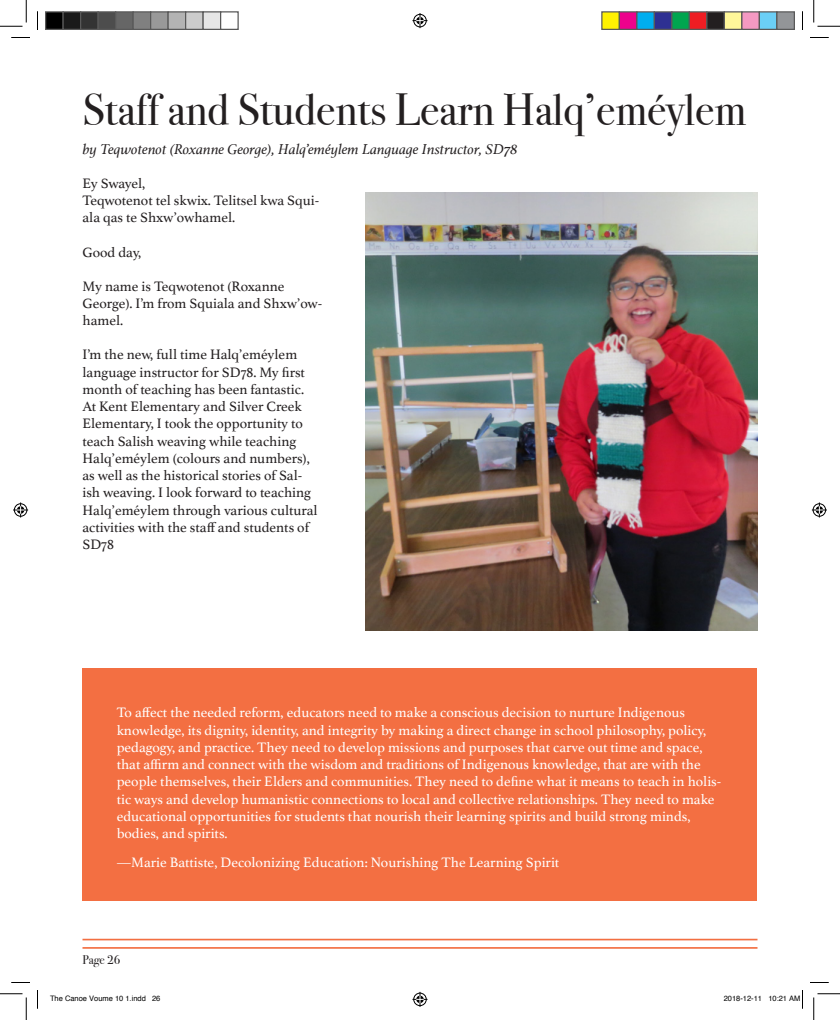
<style>
.page{position:relative;width:840px;height:1020px;background:#fff}
.page>*{position:absolute;margin:0;border:0;box-sizing:border-box;transform-origin:0 0}
.Story_Heading{font:45px "Bodoni Svty Two ITCTT";color:#231f20}
.Author{font:italic 15px "Athelas";color:#231f20}
.t1{font:14.38px/17.2px "Athelas";color:#fff}
._2_Column_Paragraph{font:14.38px/17.2px "Athelas";color:#231f20}
.t2{font:12.5px "Bodoni Svty Two ITCTT";color:#231f20}
.t3{font:7.5px "Helvetica";color:#000}
</style>
<div class="page">
<hr style="left:82px;top:939px;width:676px;height:1px;background:#f36f42">
<hr style="left:82px;top:947px;width:676px;height:2px;background:#f36f42">
<div style="left:82px;top:669px;width:676px;height:232px;background:#f36f42"></div>
<img style="left:365px;top:192px;width:393px;height:439px">
<svg style="left:11px;top:37px;width:19px;height:1px"></svg>
<svg style="left:810px;top:37px;width:19px;height:1px"></svg>
<svg style="left:11px;top:982px;width:19px;height:1px"></svg>
<svg style="left:810px;top:982px;width:19px;height:1px"></svg>
<svg style="left:37px;top:11px;width:1px;height:19px"></svg>
<svg style="left:37px;top:990px;width:1px;height:19px"></svg>
<svg style="left:802px;top:11px;width:1px;height:19px"></svg>
<svg style="left:0;top:0;width:27px;height:27px"></svg>
<svg style="left:0;top:994px;width:27px;height:26px"></svg>
<svg style="left:814px;top:0;width:26px;height:27px"></svg>
<svg style="left:814px;top:994px;width:26px;height:26px"></svg>
<svg style="left:412px;top:13px;width:16px;height:15px"></svg>
<svg style="left:412px;top:992px;width:16px;height:15px"></svg>
<svg style="left:13px;top:502px;width:15px;height:16px"></svg>
<svg style="left:812px;top:502px;width:15px;height:16px"></svg>
<div style="left:46px;top:12px;width:17px;height:17px;background:#000"></div>
<div style="left:45px;top:11px;width:19px;height:19px;border:1px solid #595959"></div>
<div style="left:63px;top:12px;width:18px;height:17px;background:#1a1a1a"></div>
<div style="left:62px;top:11px;width:19px;height:19px;border:1px solid #595959"></div>
<div style="left:81px;top:12px;width:17px;height:17px;background:#333"></div>
<div style="left:80px;top:11px;width:19px;height:19px;border:1px solid #595959"></div>
<div style="left:98px;top:12px;width:18px;height:17px;background:#4d4d4d"></div>
<div style="left:98px;top:11px;width:18px;height:19px;border:1px solid #595959"></div>
<div style="left:116px;top:12px;width:17px;height:17px;background:#666"></div>
<div style="left:115px;top:11px;width:19px;height:19px;border:1px solid #595959"></div>
<div style="left:133px;top:12px;width:18px;height:17px;background:#808080"></div>
<div style="left:132px;top:11px;width:19px;height:19px;border:1px solid #595959"></div>
<div style="left:151px;top:12px;width:17px;height:17px;background:#999"></div>
<div style="left:150px;top:11px;width:19px;height:19px;border:1px solid #595959"></div>
<div style="left:168px;top:12px;width:18px;height:17px;background:#b3b3b3"></div>
<div style="left:168px;top:11px;width:18px;height:19px;border:1px solid #595959"></div>
<div style="left:186px;top:12px;width:17px;height:17px;background:#ccc"></div>
<div style="left:185px;top:11px;width:19px;height:19px;border:1px solid #595959"></div>
<div style="left:203px;top:12px;width:18px;height:17px;background:#e6e6e6"></div>
<div style="left:202px;top:11px;width:19px;height:19px;border:1px solid #595959"></div>
<div style="left:220px;top:11px;width:19px;height:19px;border:1px solid #595959"></div>
<div style="left:602px;top:12px;width:17px;height:17px;background:#fff101"></div>
<div style="left:601px;top:11px;width:19px;height:19px;border:1px solid #595959"></div>
<div style="left:619px;top:12px;width:18px;height:17px;background:#ed028c"></div>
<div style="left:619px;top:11px;width:19px;height:19px;border:1px solid #595959"></div>
<div style="left:637px;top:12px;width:17px;height:17px;background:#00aeef"></div>
<div style="left:636px;top:11px;width:19px;height:19px;border:1px solid #595959"></div>
<div style="left:654px;top:12px;width:18px;height:17px;background:#2e3092"></div>
<div style="left:654px;top:11px;width:18px;height:19px;border:1px solid #595959"></div>
<div style="left:672px;top:12px;width:17px;height:17px;background:#00a54f"></div>
<div style="left:671px;top:11px;width:19px;height:19px;border:1px solid #595959"></div>
<div style="left:689px;top:12px;width:18px;height:17px;background:#ee1d23"></div>
<div style="left:689px;top:11px;width:19px;height:19px;border:1px solid #595959"></div>
<div style="left:707px;top:12px;width:17px;height:17px;background:#231f20"></div>
<div style="left:706px;top:11px;width:19px;height:19px;border:1px solid #595959"></div>
<div style="left:724px;top:12px;width:18px;height:17px;background:#fff79a"></div>
<div style="left:724px;top:11px;width:18px;height:19px;border:1px solid #595959"></div>
<div style="left:742px;top:12px;width:17px;height:17px;background:#f499c2"></div>
<div style="left:741px;top:11px;width:19px;height:19px;border:1px solid #595959"></div>
<div style="left:759px;top:12px;width:18px;height:17px;background:#6bcff6"></div>
<div style="left:759px;top:11px;width:19px;height:19px;border:1px solid #595959"></div>
<div style="left:777px;top:12px;width:17px;height:17px;background:#939598"></div>
<div style="left:776px;top:11px;width:19px;height:19px;border:1px solid #595959"></div>
<svg style="left:802px;top:990px;width:1px;height:19px"></svg>
<p class="Story_Heading" style="left:82px;top:72px;width:665px">Staff and Students Learn Halq’eméylem</p>
<p class="Author" style="left:82px;top:137px;width:437px">by Teqwotenot (Roxanne George), Halq’eméylem Language Instructor, SD78</p>
<p class="_2_Column_Paragraph" style="left:82px;top:174px;width:238px">Ey Swayel,<br>Teqwotenot tel skwix. Telitsel kwa Squi&shy;ala qas te Shxw’owhamel.</p>
<p class="_2_Column_Paragraph" style="left:82px;top:243px;width:60px">Good day,</p>
<p class="_2_Column_Paragraph" style="left:82px;top:277px;width:241px">My name is Teqwotenot (Roxanne<br>George). I’m from Squiala and Shxw’ow&shy;hamel.</p>
<p class="_2_Column_Paragraph" style="left:82px;top:346px;width:237px">I’m the new, full time Halq’eméylem language instructor for SD78. My first month of teaching has been fantastic.<br>At Kent Elementary and Silver Creek Elementary, I took the opportunity to teach Salish weaving while teaching Halq’eméylem (colours and numbers), as well as the historical stories of Sal&shy;ish weaving. I look forward to teaching Halq’eméylem through various cultural activities with the staff and students of SD78</p>
<p class="t1" style="left:117px;top:704px;width:606px">To affect the needed reform, educators need to make a conscious decision to nurture Indigenous knowledge, its dignity, identity, and integrity by making a direct change in school philosophy, policy, pedagogy, and practice. They need to develop missions and purposes that carve out time and space, that affirm and connect with the wisdom and traditions of Indigenous knowledge, that are with the people themselves, their Elders and communities. They need to define what it means to teach in holis&shy;tic ways and develop humanistic connections to local and collective relationships. They need to make educational opportunities for students that nourish their learning spirits and build strong minds, bodies, and spirits.</p>
<p class="t1" style="left:117px;top:853px;width:444px">—Marie Battiste, Decolonizing Education: Nourishing The Learning Spirit</p>
<p class="t2" style="left:82px;top:950px;width:40px">Page 26</p>
<p class="t3" style="left:50px;top:993px;width:112px">The Canoe Voume 10 1.indd 26</p>
<p class="t3" style="left:724px;top:993px;width:78px">2018-12-11 10:21 AM</p>
</div>
